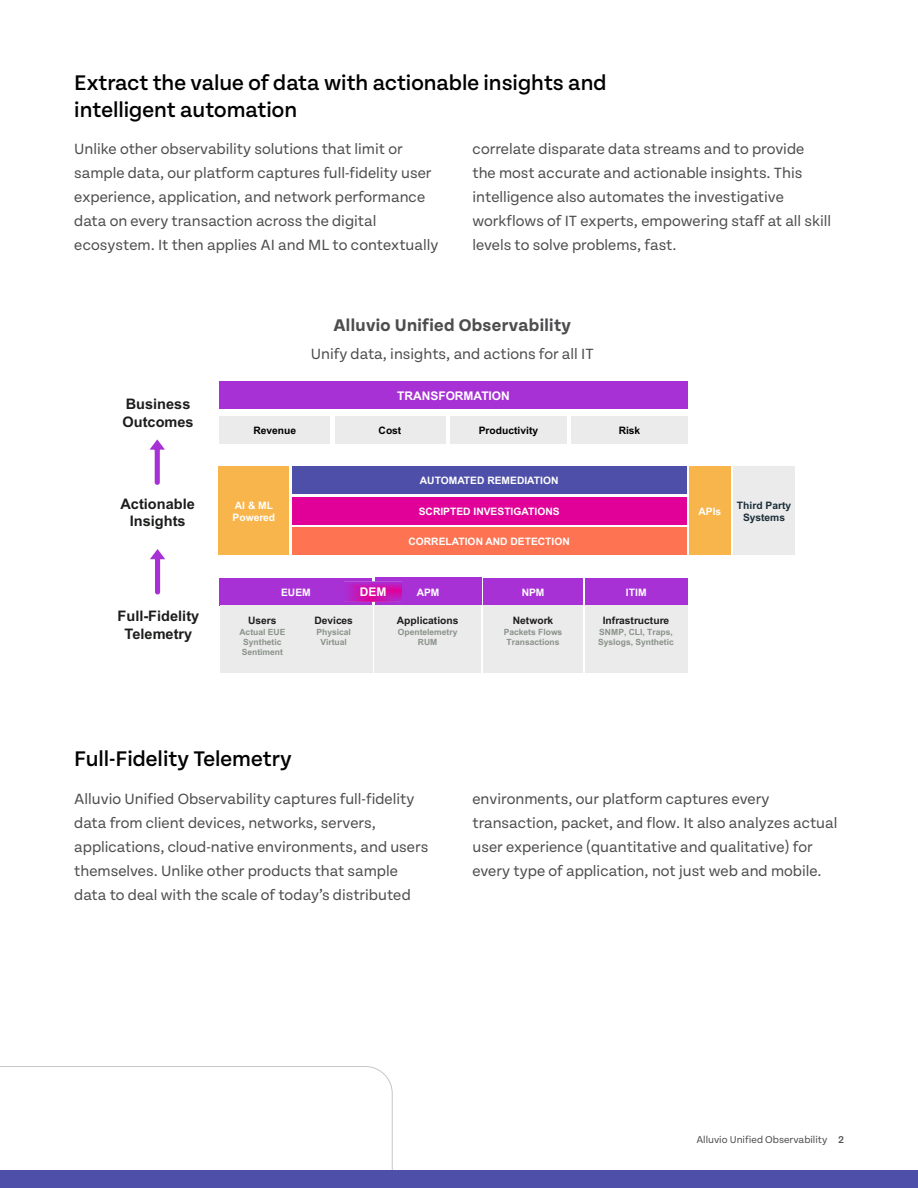
<style>
.page{position:relative;width:918px;height:1188px;background:#fff}
.page>*{position:absolute;margin:0;border:0;box-sizing:border-box;transform-origin:0 0}
.t1{font:500 22.5px/27px "Tenon";color:#000}
.t2{font:700 18px "Tenon";letter-spacing:.02em;color:#4d4d4f}
.t3{font:15.75px/24px "Tenon";color:#4d4d4f}
.t4{font:700 14.55px/17.2px "Arial";color:#1c1e1c;text-align:center}
.t5{font:700 12px "Arial";color:#fff}
.t6{font:10.5px "Tenon";color:#4d4d4f}
.t7{font:700 10.2px/11.9px "Arial";color:#fff}
.t8{font:700 10.2px "Arial";letter-spacing:-.005em;color:#1c1e1c}
.t9{font:700 10.2px "Arial";color:#000}
.t10{font:700 10.2px/11.9px "Arial";color:#1b2e39;text-align:center}
.t11{font:700 8.55px/10.2px "Arial";color:#8a928a;text-align:center}
.s1{font-weight:500}
</style>
<div class="page">
<svg style="left:150px;top:549px;width:15px;height:45px"></svg>
<div style="left:292px;top:497px;width:395px;height:28px;background:#e10098"></div>
<div style="left:292px;top:466px;width:395px;height:28px;background:#4e4fa9"></div>
<div style="left:292px;top:527px;width:395px;height:28px;background:#fe7351"></div>
<div style="left:219px;top:466px;width:70px;height:89px;background:#f7b54c"></div>
<div style="left:733px;top:466px;width:62px;height:89px;background:#ebebeb"></div>
<div style="left:689px;top:466px;width:42px;height:89px;background:#f7b54c"></div>
<div style="left:219px;top:381px;width:469px;height:28px;background:#a831d6"></div>
<div style="left:450px;top:416px;width:117px;height:27px;background:#ebebeb"></div>
<div style="left:335px;top:416px;width:110px;height:27px;background:#ebebeb"></div>
<div style="left:571px;top:416px;width:117px;height:27px;background:#ebebeb"></div>
<div style="left:219px;top:416px;width:111px;height:27px;background:#ebebeb"></div>
<svg style="left:150px;top:439px;width:15px;height:46px"></svg>
<div style="left:375px;top:605px;width:106px;height:68px;background:#ebebeb"></div>
<div style="left:375px;top:578px;width:106px;height:27px;background:#a831d6"></div>
<div style="left:220px;top:578px;width:152px;height:28px;background:#a831d6"></div>
<div style="left:220px;top:605px;width:152px;height:68px;background:#ebebeb"></div>
<div style="left:484px;top:578px;width:99px;height:28px;background:#a831d6"></div>
<div style="left:484px;top:605px;width:99px;height:68px;background:#ebebeb"></div>
<div style="left:585px;top:578px;width:103px;height:28px;background:#a831d6"></div>
<div style="left:585px;top:605px;width:103px;height:68px;background:#ebebeb"></div>
<img style="left:349px;top:582px;width:53px;height:19px">
<svg style="left:0;top:1066px;width:393px;height:104px"></svg>
<div style="left:0;top:1170px;width:918px;height:18px;background:#4e4fa9"></div>
<h1 class="t1" style="left:74px;top:70px;width:534px">Extract the value of data with actionable insights and intelligent automation</h1>
<p class="t3" style="left:74px;top:138px;width:366px">Unlike other observability solutions that limit or sample data, our platform captures full-fidelity user experience, application, and network performance data on every transaction across the digital ecosystem. It then applies AI and ML to contextually</p>
<p class="t3" style="left:473px;top:138px;width:360px">correlate disparate data streams and to provide the most accurate and actionable insights. This intelligence also automates the investigative workflows of IT experts, empowering staff at all skill levels to solve problems, fast.</p>
<p class="t4" style="left:123px;top:396px;width:73px;text-align:left">Business<br>Outcomes</p>
<p class="t2" style="left:333px;top:315px;width:239px">Alluvio Unified Observability</p>
<p class="t3" style="left:311px;top:342px;width:284px">Unify data, insights, and actions for all IT</p>
<p class="t5" style="left:397px;top:387px;width:114px">TRANSFORMATION</p>
<p class="t9" style="left:253px;top:423px;width:44px">Revenue</p>
<p class="t9" style="left:379px;top:423px;width:24px">Cost</p>
<p class="t9" style="left:479px;top:423px;width:61px">Productivity</p>
<p class="t9" style="left:619px;top:423px;width:23px">Risk</p>
<p class="t7" style="left:420px;top:475px;width:140px">AUTOMATED REMEDIATION</p>
<p class="t4" style="left:121px;top:495px;width:76px">Actionable<br>Insights</p>
<p class="t7" style="left:419px;top:505px;width:142px">SCRIPTED INVESTIGATIONS</p>
<p class="t7" style="left:233px;top:499px;width:44px">AI &amp; ML<br>Powered</p>
<p class="t10" style="left:737px;top:499px;width:56px">Third Party<br>Systems</p>
<p class="t7" style="left:699px;top:505px;width:24px">APIs</p>
<p class="t4" style="left:118px;top:608px;width:83px">Full-Fidelity<br>Telemetry</p>
<p class="t7" style="left:409px;top:536px;width:163px">CORRELATION AND DETECTION</p>
<p class="t5" style="left:360px;top:584px;width:28px">DEM</p>
<p class="t7" style="left:281px;top:586px;width:31px">EUEM</p>
<p class="t7" style="left:417px;top:586px;width:24px">APM</p>
<p class="t7" style="left:522px;top:586px;width:24px">NPM</p>
<p class="t8" style="left:314px;top:614px;width:40px">Devices</p>
<p class="t11" style="left:316px;top:627px;width:36px">Physical<br>Virtual</p>
<p class="t8" style="left:248px;top:614px;width:30px">Users</p>
<p class="t11" style="left:239px;top:627px;width:47px;text-align:left">Actual EUE<br>Synthetic<br>Sentiment</p>
<p class="t8" style="left:397px;top:614px;width:63px">Applications</p>
<p class="t11" style="left:398px;top:627px;width:61px">Opentelemetry<br>RUM</p>
<p class="t8" style="left:513px;top:614px;width:42px">Network</p>
<p class="t11" style="left:504px;top:627px;width:60px">Packets Flows<br>Transactions</p>
<p class="t7" style="left:626px;top:586px;width:22px">ITIM</p>
<p class="t8" style="left:603px;top:614px;width:68px">Infrastructure</p>
<p class="t11" style="left:598px;top:627px;width:77px;text-align:left">SNMP, CLI, Traps,<br>Syslogs, Synthetic</p>
<h1 class="t1" style="left:74px;top:746px;width:219px">Full-Fidelity Telemetry</h1>
<p class="t3" style="left:74px;top:787px;width:356px">Alluvio Unified Observability captures full-fidelity data from client devices, networks, servers, applications, cloud-native environments, and users themselves. Unlike other products that sample data to deal with the scale of today’s distributed</p>
<p class="t3" style="left:473px;top:787px;width:366px">environments, our platform captures every transaction, packet, and flow. It also analyzes actual user experience (quantitative and qualitative) for every type of application, not just web and mobile.</p>
<p class="t6" style="left:696px;top:1134px;width:149px">Alluvio Unified Observability <span class="s1">2</span></p>
</div>
